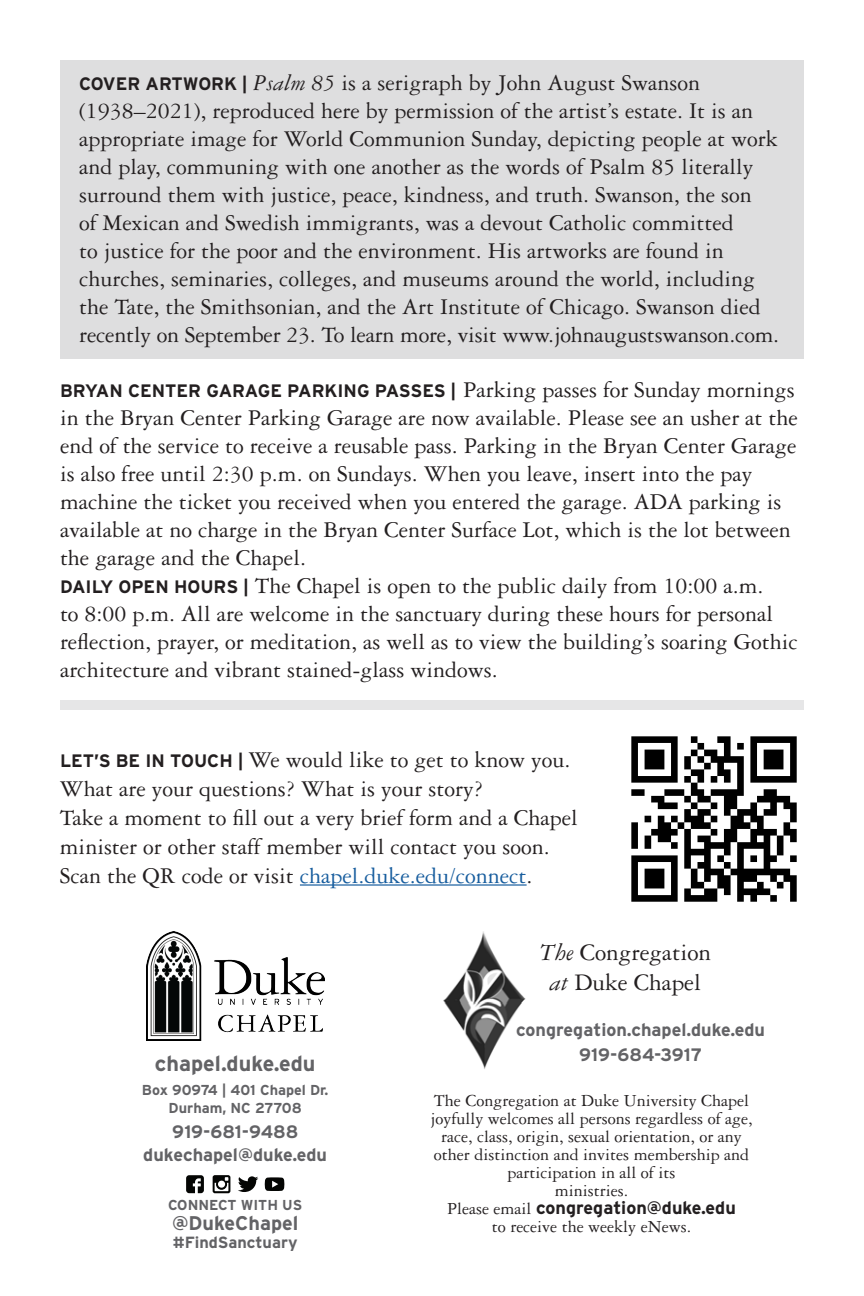
<style>
.page{position:relative;width:864px;height:1296px;background:#fff}
.page>*{position:absolute;margin:0;border:0;box-sizing:border-box;transform-origin:0 0}
.t1{font:25.2px/30.2px "Garamond 3 LT Std";color:#231f20;text-align:center}
.Announcement{font:24px/28px "Garamond 3 LT Std";color:#231f20}
.t2{font:700 21.6px "Interstate";color:#636366}
.t3{font:700 19.8px "Interstate";color:#636366}
.t4{font:18px/18px "Garamond 3 LT Std";color:#231f20;text-align:center}
.Header_2{font:700 18px/23px "Interstate";color:#636366;text-align:center}
.Announcement-2{font:700 18px "Interstate";color:#231f20}
.t5{font:700 16.2px "Interstate";color:#636366}
.t6{font:700 14.4px "Interstate";color:#636366}
.s1{font-family:"Interstate";font-weight:700;font-size:18px}
.s2{font-style:italic}
.s3{font-family:"Garamond 3 LT Std";font-weight:400;font-size:24px}
.s4{color:#175d9e}
.s5{font-family:"Interstate";font-weight:700}
</style>
<div class="page">
<img style="left:631px;top:736px;width:166px;height:166px">
<hr style="left:300px;top:884px;width:227px;height:2px;background:#175d9e">
<img style="left:443px;top:931px;width:83px;height:138px">
<svg style="left:213px;top:1175px;width:17px;height:18px"></svg>
<svg style="left:186px;top:1175px;width:18px;height:18px"></svg>
<svg style="left:238px;top:1176px;width:20px;height:16px"></svg>
<svg style="left:265px;top:1177px;width:19px;height:14px"></svg>
<img style="left:146px;top:931px;width:178px;height:110px">
<div style="left:60px;top:60px;width:744px;height:299px;background:#dededf"></div>
<div style="left:60px;top:700px;width:744px;height:10px;background:#e6e6e7"></div>
<p class="Announcement" style="left:79px;top:69px;width:702px"><span class="s1">COVER ARTWORK |</span> <span class="s2">Psalm 85</span> is a serigraph by John August Swanson (1938–2021), reproduced here by permission of the artist’s estate. It is an appropriate image for World Communion Sunday, depicting people at work and play, communing with one another as the words of Psalm 85 literally surround them with justice, peace, kindness, and truth. Swanson, the son<br>of Mexican and Swedish immigrants, was a devout Catholic committed<br>to justice for the poor and the environment. His artworks are found in churches, seminaries, colleges, and museums around the world, including the Tate, the Smithsonian, and the Art Institute of Chicago. Swanson died recently on September 23. To learn more, visit www.johnaugustswanson.com.</p>
<p class="Announcement-2" style="left:60px;top:380px;width:736px">BRYAN CENTER GARAGE PARKING PASSES | <span class="s3">Parking passes for Sunday mornings</span></p>
<p class="Announcement" style="left:60px;top:404px;width:739px">in the Bryan Center Parking Garage are now available. Please see an usher at the end of the service to receive a reusable pass. Parking in the Bryan Center Garage is also free until 2:30 p.m. on Sundays. When you leave, insert into the pay machine the ticket you received when you entered the garage. ADA parking is available at no charge in the Bryan Center Surface Lot, which is the lot between the garage and the Chapel.</p>
<p class="Announcement" style="left:60px;top:572px;width:739px"><span class="s1">DAILY OPEN HOURS |</span> The Chapel is open to the public daily from 10:00 a.m.<br>to 8:00 p.m. All are welcome in the sanctuary during these hours for personal reflection, prayer, or meditation, as well as to view the building’s soaring Gothic architecture and vibrant stained-glass windows.</p>
<p class="Announcement" style="left:60px;top:746px;width:519px;line-height:28.8px"><span class="s1">LET’S BE IN TOUCH |</span> We would like to get to know you.<br>What are your questions? What is your story?<br>Take a moment to fill out a very brief form and a Chapel minister or other staff member will contact you soon.<br>Scan the QR code or visit <span class="s4">chapel.duke.edu/connect</span>.</p>
<p class="t2" style="left:155px;top:1051px;width:162px">chapel.duke.edu</p>
<p class="t6" style="left:142px;top:1082px;width:188px">Box 90974 | 401 Chapel Dr.</p>
<p class="t6" style="left:169px;top:1100px;width:135px">Durham, NC 27708</p>
<p class="Header_2" style="left:143px;top:1120px;width:185px">919-681-9488 dukechapel@duke.edu</p>
<p class="t6" style="left:168px;top:1197px;width:136px">CONNECT WITH US</p>
<p class="t3" style="left:172px;top:1212px;width:128px">@DukeChapel</p>
<p class="t5" style="left:173px;top:1233px;width:127px">#FindSanctuary</p>
<p class="t1" style="left:540px;top:937px;width:173px"><span class="s2">The</span> Congregation <span class="s2">at</span> Duke Chapel</p>
<p class="Header_2" style="left:516px;top:1018px;width:250px">congregation.chapel.duke.edu</p>
<p class="Header_2" style="left:579px;top:1043px;width:125px">919-684-3917</p>
<p class="t4" style="left:430px;top:1091px;width:324px">The Congregation at Duke University Chapel joyfully welcomes all persons regardless of age, race, class, origin, sexual orientation, or any</p>
<p class="t4" style="left:434px;top:1145px;width:317px">other distinction and invites membership and participation in all of its</p>
<p class="t4" style="left:555px;top:1181px;width:75px">ministries.</p>
<p class="t4" style="left:447px;top:1199px;width:290px">Please email <span class="s5">congregation@duke.edu </span>to receive the weekly eNews.</p>
</div>
